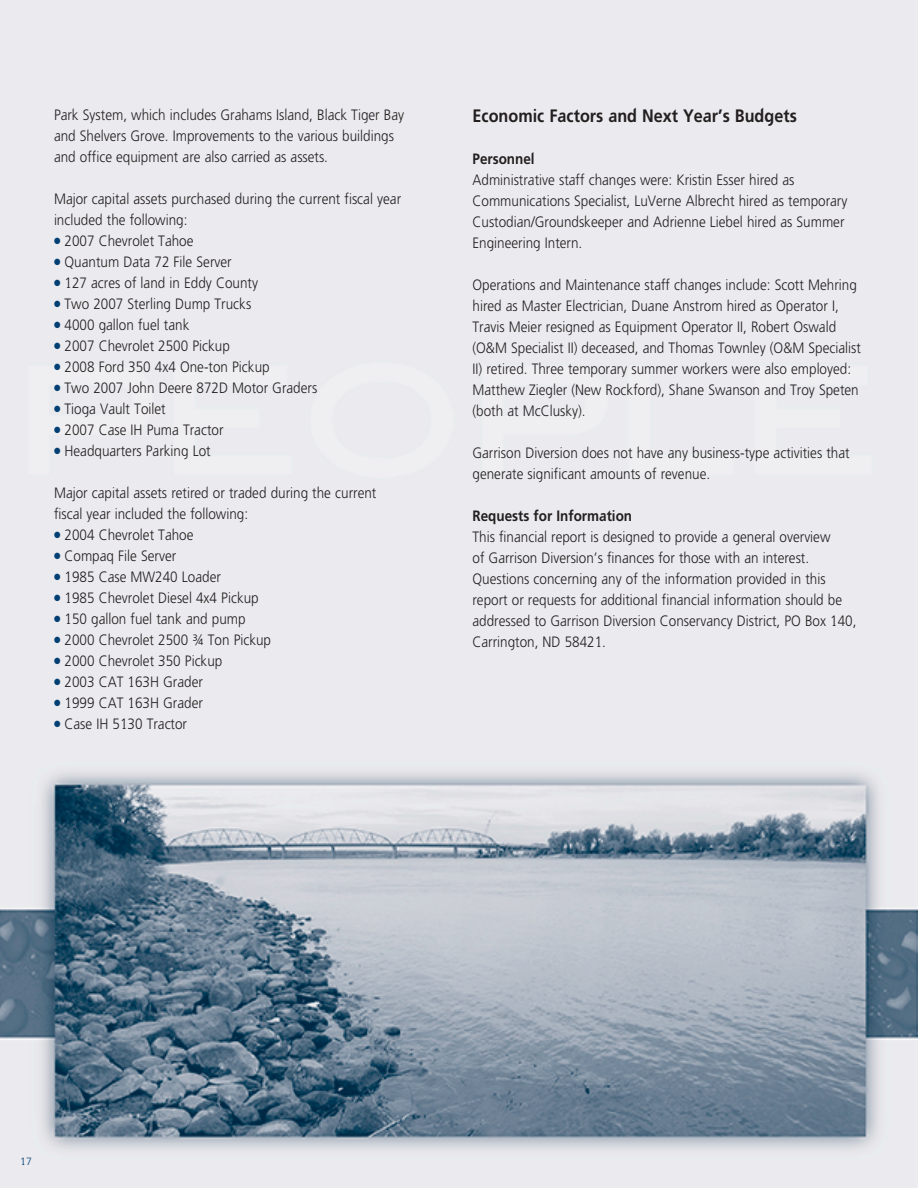
<style>
.page{position:relative;width:918px;height:1188px;background:#fff}
.page>*{position:absolute;margin:0;border:0;box-sizing:border-box;transform-origin:0 0}
.t1{font:18px "Freeway Demi";color:#231f20;scale:.9 1}
.t2{font:300 15px/21px "Freeway";color:#231f20;scale:.9 1}
.t3{font:15px "Freeway Demi";color:#231f20;scale:.9 1}
.t4{font:300 10.5px "Freeway";color:#003f73}
.s1{color:#003f73}
</style>
<div class="page">
<img style="left:0;top:0;width:918px;height:1188px">
<p class="t2" style="left:54px;top:105px;width:391px">Park System, which includes Grahams Island, Black Tiger Bay and Shelvers Grove. Improvements to the various buildings and office equipment are also carried as assets.</p>
<p class="t2" style="left:54px;top:189px;width:387px">Major capital assets purchased during the current fiscal year included the following:</p>
<p class="t2" style="left:54px;top:231px;width:157px"><span class="s1">●</span> 2007 Chevrolet Tahoe</p>
<p class="t2" style="left:54px;top:252px;width:199px"><span class="s1">●</span> Quantum Data 72 File Server</p>
<p class="t2" style="left:54px;top:273px;width:228px"><span class="s1">●</span> 127 acres of land in Eddy County</p>
<p class="t2" style="left:54px;top:294px;width:221px"><span class="s1">●</span> Two 2007 Sterling Dump Trucks</p>
<p class="t2" style="left:54px;top:315px;width:152px"><span class="s1">●</span> 4000 gallon fuel tank</p>
<p class="t2" style="left:54px;top:336px;width:197px"><span class="s1">●</span> 2007 Chevrolet 2500 Pickup</p>
<p class="t2" style="left:54px;top:357px;width:241px"><span class="s1">●</span> 2008 Ford 350 4x4 One-ton Pickup</p>
<p class="t2" style="left:54px;top:378px;width:294px"><span class="s1">●</span> Two 2007 John Deere 872D Motor Graders</p>
<p class="t2" style="left:54px;top:399px;width:126px"><span class="s1">●</span> Tioga Vault Toilet</p>
<p class="t2" style="left:54px;top:420px;width:190px"><span class="s1">●</span> 2007 Case IH Puma Tractor</p>
<p class="t2" style="left:54px;top:441px;width:176px"><span class="s1">●</span> Headquarters Parking Lot</p>
<p class="t2" style="left:54px;top:483px;width:360px">Major capital assets retired or traded during the current fiscal year included the following:</p>
<p class="t2" style="left:54px;top:525px;width:157px"><span class="s1">●</span> 2004 Chevrolet Tahoe</p>
<p class="t2" style="left:54px;top:546px;width:137px"><span class="s1">●</span> Compaq File Server</p>
<p class="t2" style="left:54px;top:567px;width:187px"><span class="s1">●</span> 1985 Case MW240 Loader</p>
<p class="t2" style="left:54px;top:588px;width:229px"><span class="s1">●</span> 1985 Chevrolet Diesel 4x4 Pickup</p>
<p class="t2" style="left:54px;top:609px;width:214px"><span class="s1">●</span> 150 gallon fuel tank and pump</p>
<p class="t2" style="left:54px;top:630px;width:243px"><span class="s1">●</span> 2000 Chevrolet 2500 ¾ Ton Pickup</p>
<p class="t2" style="left:54px;top:651px;width:189px"><span class="s1">●</span> 2000 Chevrolet 350 Pickup</p>
<p class="t2" style="left:54px;top:672px;width:167px"><span class="s1">●</span> 2003 CAT 163H Grader</p>
<p class="t2" style="left:54px;top:693px;width:167px"><span class="s1">●</span> 1999 CAT 163H Grader</p>
<p class="t2" style="left:54px;top:714px;width:149px"><span class="s1">●</span> Case IH 5130 Tractor</p>
<p class="t1" style="left:472px;top:108px;width:362px">Economic Factors and Next Year’s Budgets</p>
<p class="t3" style="left:472px;top:152px;width:71px">Personnel</p>
<p class="t2" style="left:472px;top:171px;width:418px">Administrative staff changes were: Kristin Esser hired as Communications Specialist, LuVerne Albrecht hired as temporary Custodian/Groundskeeper and Adrienne Liebel hired as Summer Engineering Intern.</p>
<p class="t2" style="left:472px;top:276px;width:433px">Operations and Maintenance staff changes include: Scott Mehring hired as Master Electrician, Duane Anstrom hired as Operator I, Travis Meier resigned as Equipment Operator II, Robert Oswald (O&amp;M Specialist II) deceased, and Thomas Townley (O&amp;M Specialist II) retired. Three temporary summer workers were also employed:<br>Matthew Ziegler (New Rockford), Shane Swanson and Troy Speten (both at McClusky).</p>
<p class="t2" style="left:472px;top:444px;width:421px">Garrison Diversion does not have any business-type activities that generate significant amounts of revenue.</p>
<p class="t3" style="left:472px;top:509px;width:179px">Requests for Information</p>
<p class="t2" style="left:472px;top:528px;width:428px">This financial report is designed to provide a general overview<br>of Garrison Diversion’s finances for those with an interest.<br>Questions concerning any of the information provided in this report or requests for additional financial information should be addressed to Garrison Diversion Conservancy District, PO Box 140, Carrington, ND 58421.</p>
<p class="t4" style="left:20px;top:1157px;width:13px">17</p>
</div>
